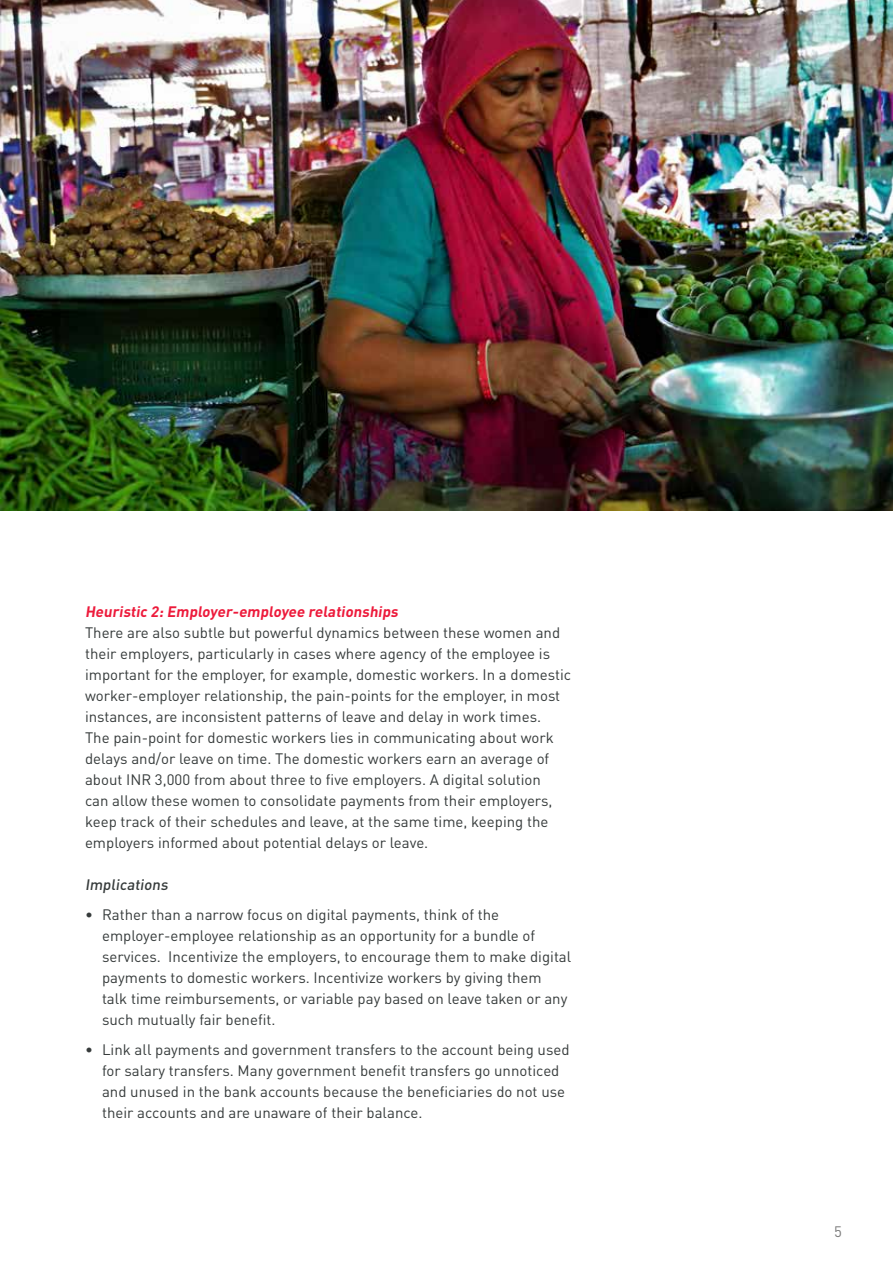
<style>
.page{position:relative;width:893px;height:1263px;background:#fff}
.page>*{position:absolute;margin:0;border:0;box-sizing:border-box;transform-origin:0 0}
.t1{font:15px/21px "DINOT";color:#363b3b}
.t2{font:700 15px "DINOT";color:#ed1a3b}
.t3{font:500 15px "DINOT";color:#363b3b}
.t4{font:15px "DINOT";color:#7a7a7a}
</style>
<div class="page">
<img style="left:0;top:0;width:893px;height:510px">
<p class="t2" style="left:85px;top:602px;width:317px">Heuristic 2:Employer-employee relationships</p>
<p class="t1" style="left:85px;top:622px;width:488px">There are also subtle but powerful dynamics between these women and their employers, particularly in cases where agency of the employee is important for the employer, for example, domestic workers. In a domestic worker-employer relationship, the pain-points for the employer, in most instances, are inconsistent patterns of leave and delay in work times.<br>The pain-point for domestic workers lies in communicating about work delays and/or leave on time. The domestic workers earn an average of about INR 3,000 from about three to five employers. A digital solution<br>can allow these women to consolidate payments from their employers, keep track of their schedules and leave, at the same time, keeping the employers informed about potential delays or leave.</p>
<p class="t3" style="left:85px;top:875px;width:87px">Implications</p>
<p class="t1" style="left:102px;top:903px;width:471px;text-indent:-17px">• Rather than a narrow focus on digital payments, think of the employer-employee relationship as an opportunity for a bundle of services. Incentivize the employers, to encourage them to make digital payments to domestic workers. Incentivize workers by giving them<br>talk time reimbursements, or variable pay based on leave taken or any such mutually fair benefit.</p>
<p class="t1" style="left:102px;top:1038px;width:469px;text-indent:-17px">• Link all payments and government transfers to the account being used for salary transfers. Many government benefit transfers go unnoticed and unused in the bank accounts because the beneficiaries do not use their accounts and are unaware of their balance.</p>
<p class="t4" style="left:834px;top:1222px;width:9px">5</p>
</div>
